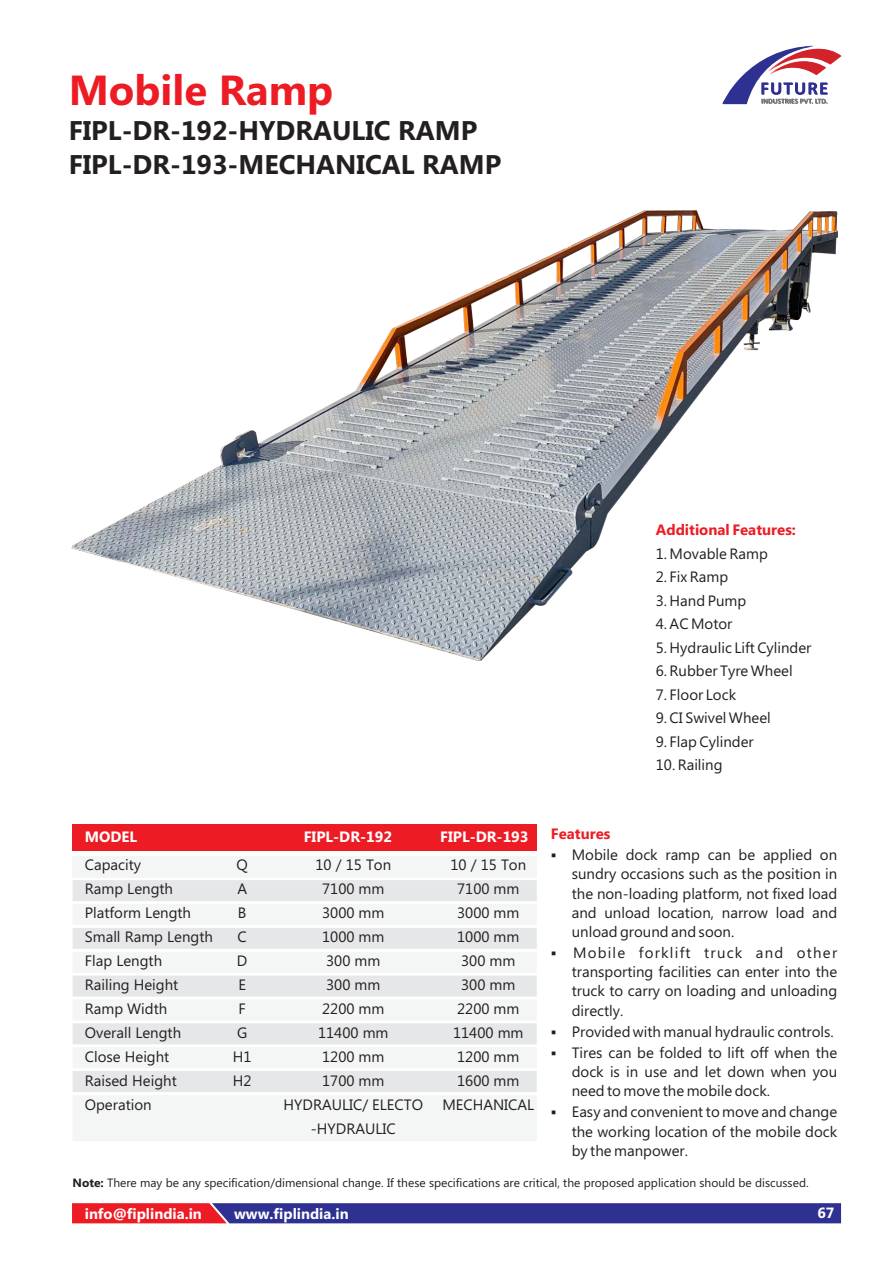
<style>
.page{position:relative;width:893px;height:1263px;background:#fff}
.page>*{position:absolute;margin:0;border:0;box-sizing:border-box;transform-origin:0 0}
.t1{font:700 42px "Microsoft Phags Pa";color:#ed1c24}
.t2{font:700 27px/34.3px "Microsoft Tai Le";color:#231f20}
.t3{font:15px/19.2px "Microsoft Phags Pa";color:#231f20;text-align:justify}
.t4{font:15px "Microsoft New Tai Lue";color:#231f20}
.t5{font:700 15px "Microsoft Phags Pa";color:#ed1c24}
.t6{font:700 15px "Microsoft Tai Le";color:#fff}
.t7{font:700 14.85px "Microsoft Phags Pa";color:#fff}
.t8{font:12px "Microsoft New Tai Lue";color:#231f20}
.s1{font-weight:700}
</style>
<div class="page">
<div style="left:73px;top:824px;width:464px;height:26px;background:#ed1c24"></div>
<div style="left:73px;top:856px;width:464px;height:21px;background:#f4f5f5"></div>
<div style="left:73px;top:880px;width:464px;height:21px;background:#e6e7e8"></div>
<div style="left:73px;top:904px;width:464px;height:21px;background:#f4f5f5"></div>
<div style="left:73px;top:928px;width:464px;height:21px;background:#e6e7e8"></div>
<div style="left:73px;top:952px;width:464px;height:21px;background:#f4f5f5"></div>
<div style="left:73px;top:975px;width:464px;height:21px;background:#e6e7e8"></div>
<div style="left:73px;top:999px;width:464px;height:21px;background:#f4f5f5"></div>
<div style="left:73px;top:1023px;width:464px;height:21px;background:#e6e7e8"></div>
<div style="left:73px;top:1047px;width:464px;height:21px;background:#f4f5f5"></div>
<div style="left:73px;top:1095px;width:464px;height:46px;background:#f4f5f5"></div>
<div style="left:73px;top:1071px;width:464px;height:21px;background:#e6e7e8"></div>
<img style="left:71px;top:210px;width:766px;height:451px">
<svg style="left:722px;top:45px;width:119px;height:59px"></svg>
<svg style="left:72px;top:1203px;width:769px;height:20px;background:#542e7e"></svg>
<h1 class="t1" style="left:69px;top:74px;width:266px">Mobile Ramp</h1>
<h2 class="t2" style="left:69px;top:115px;width:434px">FIPL-DR-192-HYDRAULIC RAMP<br>FIPL-DR-193-MECHANICAL RAMP</h2>
<p class="t5" style="left:656px;top:524px;width:142px">Additional Features:</p>
<p class="t3" style="left:656px;top:569px;width:74px">2. Fix Ramp</p>
<p class="t3" style="left:656px;top:592px;width:92px">3. Hand Pump</p>
<p class="t3" style="left:656px;top:616px;width:78px">4. AC Motor</p>
<p class="t3" style="left:656px;top:639px;width:157px">5. Hydraulic Lift Cylinder</p>
<p class="t3" style="left:656px;top:663px;width:138px">6. Rubber Tyre Wheel</p>
<p class="t3" style="left:656px;top:686px;width:82px">7. Floor Lock</p>
<p class="t3" style="left:656px;top:733px;width:99px">9. Flap Cylinder</p>
<p class="t3" style="left:656px;top:757px;width:68px">10. Railing</p>
<p class="t3" style="left:656px;top:545px;width:113px">1. Movable Ramp</p>
<p class="t3" style="left:656px;top:710px;width:116px">9. CI Swivel Wheel</p>
<p class="t6" style="left:85px;top:830px;width:54px">MODEL</p>
<p class="t6" style="left:304px;top:830px;width:90px">FIPL-DR-192</p>
<p class="t6" style="left:440px;top:830px;width:90px">FIPL-DR-193</p>
<p class="t4" style="left:85px;top:858px;width:58px">Capacity</p>
<p class="t4" style="left:237px;top:858px;width:13px">Q</p>
<p class="t4" style="left:315px;top:858px;width:77px">10 / 15 Ton</p>
<p class="t4" style="left:450px;top:858px;width:77px">10 / 15 Ton</p>
<p class="t4" style="left:85px;top:882px;width:90px">Ramp Length</p>
<p class="t4" style="left:237px;top:882px;width:11px">A</p>
<p class="t4" style="left:322px;top:882px;width:64px">7100 mm</p>
<p class="t4" style="left:457px;top:882px;width:64px">7100 mm</p>
<p class="t4" style="left:85px;top:906px;width:108px">Platform Length</p>
<p class="t4" style="left:238px;top:906px;width:10px">B</p>
<p class="t4" style="left:322px;top:906px;width:64px">3000 mm</p>
<p class="t4" style="left:457px;top:906px;width:64px">3000 mm</p>
<p class="t4" style="left:85px;top:930px;width:130px">Small Ramp Length</p>
<p class="t4" style="left:238px;top:930px;width:11px">C</p>
<p class="t4" style="left:322px;top:930px;width:64px">1000 mm</p>
<p class="t4" style="left:457px;top:930px;width:64px">1000 mm</p>
<p class="t4" style="left:85px;top:954px;width:79px">Flap Length</p>
<p class="t4" style="left:237px;top:954px;width:12px">D</p>
<p class="t4" style="left:326px;top:954px;width:56px">300 mm</p>
<p class="t4" style="left:461px;top:954px;width:56px">300 mm</p>
<p class="t4" style="left:85px;top:978px;width:95px">Railing Height</p>
<p class="t4" style="left:238px;top:978px;width:9px">E</p>
<p class="t4" style="left:326px;top:978px;width:56px">300 mm</p>
<p class="t4" style="left:461px;top:978px;width:56px">300 mm</p>
<p class="t4" style="left:85px;top:1003px;width:84px">Ramp Width</p>
<p class="t4" style="left:239px;top:1003px;width:9px">F</p>
<p class="t4" style="left:322px;top:1003px;width:64px">2200 mm</p>
<p class="t4" style="left:457px;top:1003px;width:64px">2200 mm</p>
<p class="t4" style="left:85px;top:1027px;width:98px">Overall Length</p>
<p class="t4" style="left:237px;top:1027px;width:12px">G</p>
<p class="t4" style="left:318px;top:1027px;width:72px">11400 mm</p>
<p class="t4" style="left:453px;top:1027px;width:72px">11400 mm</p>
<p class="t4" style="left:85px;top:1051px;width:86px">Close Height</p>
<p class="t4" style="left:233px;top:1051px;width:20px">H1</p>
<p class="t4" style="left:322px;top:1051px;width:64px">1200 mm</p>
<p class="t4" style="left:457px;top:1051px;width:64px">1200 mm</p>
<p class="t4" style="left:85px;top:1075px;width:93px">Raised Height</p>
<p class="t4" style="left:233px;top:1075px;width:20px">H2</p>
<p class="t4" style="left:322px;top:1075px;width:64px">1700 mm</p>
<p class="t4" style="left:457px;top:1075px;width:64px">1600 mm</p>
<p class="t4" style="left:85px;top:1099px;width:68px">Operation</p>
<p class="t4" style="left:284px;top:1099px;width:141px">HYDRAULIC/ ELECTO</p>
<p class="t4" style="left:442px;top:1099px;width:93px">MECHANICAL</p>
<p class="t4" style="left:311px;top:1123px;width:86px">-HYDRAULIC</p>
<p class="t5" style="left:551px;top:828px;width:61px">Features</p>
<p class="t3" style="left:572px;top:847px;width:267px;text-indent:-21px">▪ Mobile dock ramp can be applied on sundry occasions such as the position in the non-loading platform, not fixed load and unload location, narrow load and unload ground and soon.</p>
<p class="t3" style="left:572px;top:944px;width:267px;text-indent:-21px">▪ Mobile forklift truck and other transporting facilities can enter into the truck to carry on loading and unloading directly.</p>
<p class="t3" style="left:551px;top:1023px;width:284px">▪ Provided with manual hydraulic controls.</p>
<p class="t3" style="left:572px;top:1044px;width:267px;text-indent:-21px">▪ Tires can be folded to lift off when the dock is in use and let down when you need to move the mobile dock.</p>
<p class="t3" style="left:572px;top:1104px;width:267px;text-indent:-21px">▪ Easy and convenient to move and change the working location of the mobile dock by the manpower.</p>
<p class="t8" style="left:73px;top:1177px;width:738px"><span class="s1">Note:</span> There may be any specification/dimensional change. If these specifications are critical, the proposed application should be discussed.</p>
<p class="t7" style="left:85px;top:1208px;width:119px">info@fiplindia.in</p>
<p class="t7" style="left:234px;top:1208px;width:116px">www.fiplindia.in</p>
<p class="t7" style="left:817px;top:1208px;width:19px">67</p>
</div>
